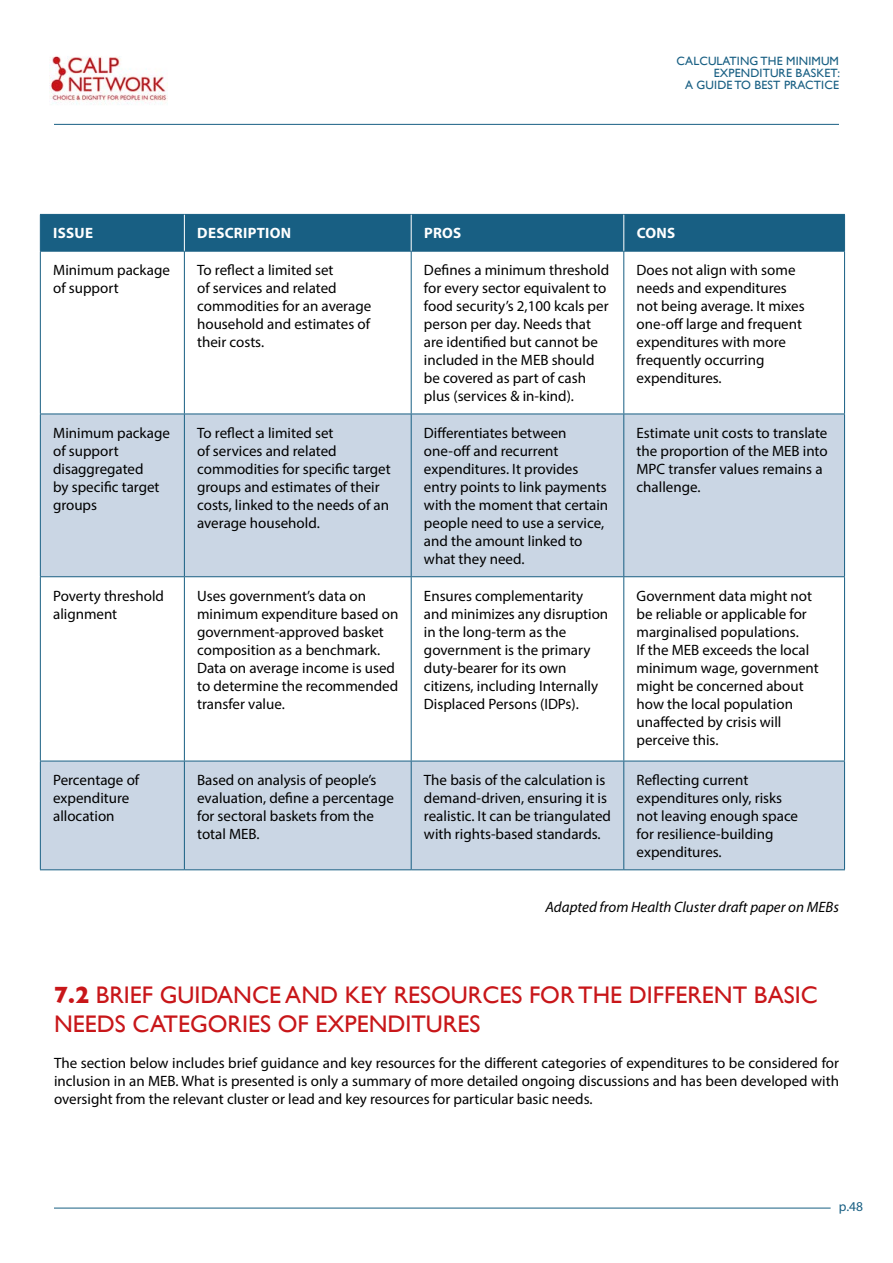
<style>
.page{position:relative;width:893px;height:1263px;background:#fff}
.page>*{position:absolute;margin:0;border:0;box-sizing:border-box;transform-origin:0 0}
.t1{font:24px/28.8px "Gill Sans";color:#c81619}
.t2{font:15px/18px "Myriad Pro";color:#000}
.t3{font:italic 15px "Myriad Pro";color:#000}
.t4{font:700 15px "Myriad Pro";letter-spacing:.02em;color:#fff}
.t5{font:13.5px "Myriad Pro";color:#185f83}
.t6{font:12px/12px "Gill Sans";letter-spacing:.01em;color:#185f83;text-align:right}
.s1{font-weight:700}
</style>
<div class="page">
<div style="left:41px;top:215px;width:803px;height:36px;background:#185f83"></div>
<svg style="left:41px;top:415px;width:803px;height:454px;fill:#cad6e4"></svg>
<hr style="left:40px;top:214px;width:144px;height:1px;background:#185f83">
<hr style="left:40px;top:215px;width:1px;height:36px;background:#185f83">
<hr style="left:184px;top:214px;width:227px;height:1px;background:#185f83">
<hr style="left:411px;top:214px;width:213px;height:1px;background:#185f83">
<hr style="left:624px;top:214px;width:221px;height:1px;background:#185f83">
<hr style="left:844px;top:215px;width:1px;height:36px;background:#185f83">
<hr style="left:40px;top:251px;width:144px;height:1px;background:#185f83">
<hr style="left:40px;top:252px;width:1px;height:162px;background:#185f83">
<hr style="left:184px;top:251px;width:227px;height:1px;background:#185f83">
<hr style="left:184px;top:252px;width:1px;height:162px;background:#185f83">
<hr style="left:411px;top:251px;width:213px;height:1px;background:#185f83">
<hr style="left:411px;top:252px;width:1px;height:162px;background:#185f83">
<hr style="left:624px;top:251px;width:221px;height:1px;background:#185f83">
<hr style="left:623px;top:252px;width:1px;height:162px;background:#185f83">
<hr style="left:844px;top:252px;width:1px;height:162px;background:#185f83">
<hr style="left:40px;top:414px;width:144px;height:1px;background:#185f83">
<hr style="left:40px;top:414px;width:1px;height:162px;background:#185f83">
<hr style="left:184px;top:414px;width:227px;height:1px;background:#185f83">
<hr style="left:184px;top:414px;width:1px;height:162px;background:#185f83">
<hr style="left:411px;top:414px;width:213px;height:1px;background:#185f83">
<hr style="left:411px;top:414px;width:1px;height:162px;background:#185f83">
<hr style="left:624px;top:414px;width:221px;height:1px;background:#185f83">
<hr style="left:623px;top:414px;width:1px;height:162px;background:#185f83">
<hr style="left:844px;top:414px;width:1px;height:162px;background:#185f83">
<hr style="left:40px;top:576px;width:144px;height:1px;background:#185f83">
<hr style="left:40px;top:577px;width:1px;height:184px;background:#185f83">
<hr style="left:184px;top:576px;width:227px;height:1px;background:#185f83">
<hr style="left:184px;top:577px;width:1px;height:184px;background:#185f83">
<hr style="left:411px;top:576px;width:213px;height:1px;background:#185f83">
<hr style="left:411px;top:577px;width:1px;height:184px;background:#185f83">
<hr style="left:624px;top:576px;width:221px;height:1px;background:#185f83">
<hr style="left:623px;top:577px;width:1px;height:184px;background:#185f83">
<hr style="left:844px;top:577px;width:1px;height:184px;background:#185f83">
<hr style="left:40px;top:761px;width:144px;height:1px;background:#185f83">
<hr style="left:40px;top:761px;width:1px;height:108px;background:#185f83">
<hr style="left:184px;top:761px;width:227px;height:1px;background:#185f83">
<hr style="left:184px;top:761px;width:1px;height:108px;background:#185f83">
<hr style="left:411px;top:761px;width:213px;height:1px;background:#185f83">
<hr style="left:411px;top:761px;width:1px;height:108px;background:#185f83">
<hr style="left:624px;top:761px;width:221px;height:1px;background:#185f83">
<hr style="left:623px;top:761px;width:1px;height:108px;background:#185f83">
<hr style="left:844px;top:761px;width:1px;height:108px;background:#185f83">
<hr style="left:40px;top:869px;width:144px;height:1px;background:#185f83">
<hr style="left:184px;top:869px;width:227px;height:1px;background:#185f83">
<hr style="left:411px;top:869px;width:213px;height:1px;background:#185f83">
<hr style="left:624px;top:869px;width:221px;height:1px;background:#185f83">
<hr style="left:184px;top:215px;width:1px;height:36px;background:#fff">
<hr style="left:411px;top:215px;width:1px;height:36px;background:#fff">
<hr style="left:623px;top:215px;width:1px;height:36px;background:#fff">
<img style="left:50px;top:56px;width:118px;height:49px">
<hr style="left:54px;top:124px;width:785px;height:1px;background:#185f83">
<hr style="left:54px;top:1208px;width:777px;height:1px;background:#185f83">
<p class="t6" style="left:676px;top:54px;width:165px">CALCULATING THE MINIMUM<br>EXPENDITURE BASKET:<br>A GUIDE TO BEST PRACTICE</p>
<p class="t4" style="left:53px;top:224px;width:41px">ISSUE</p>
<p class="t4" style="left:197px;top:224px;width:95px">DESCRIPTION</p>
<p class="t4" style="left:424px;top:224px;width:39px">PROS</p>
<p class="t4" style="left:637px;top:224px;width:40px">CONS</p>
<p class="t2" style="left:53px;top:261px;width:118px">Minimum package of support</p>
<p class="t2" style="left:197px;top:261px;width:176px">To reflect a limited set<br>of services and related commodities for an average household and estimates of their costs.</p>
<p class="t2" style="left:424px;top:261px;width:187px">Defines a minimum threshold for every sector equivalent to food security’s 2,100 kcals per person per day. Needs that are identified but cannot be included in the MEB should be covered as part of cash plus (services &amp; in-kind).</p>
<p class="t2" style="left:637px;top:261px;width:170px">Does not align with some needs and expenditures not being average. It mixes one-off large and frequent expenditures with more frequently occurring expenditures.</p>
<p class="t2" style="left:53px;top:424px;width:118px">Minimum package of support disaggregated<br>by specific target groups</p>
<p class="t2" style="left:197px;top:424px;width:195px">To reflect a limited set<br>of services and related commodities for specific target groups and estimates of their costs, linked to the needs of an average household.</p>
<p class="t2" style="left:424px;top:424px;width:186px">Differentiates between one-off and recurrent expenditures. It provides entry points to link payments with the moment that certain people need to use a service, and the amount linked to what they need.</p>
<p class="t2" style="left:637px;top:424px;width:193px">Estimate unit costs to translate the proportion of the MEB into<br>MPC transfer values remains a challenge.</p>
<p class="t2" style="left:53px;top:586px;width:112px">Poverty threshold alignment</p>
<p class="t2" style="left:197px;top:586px;width:203px">Uses government’s data on minimum expenditure based on government-approved basket composition as a benchmark.<br>Data on average income is used to determine the recommended transfer value.</p>
<p class="t2" style="left:424px;top:586px;width:186px">Ensures complementarity and minimizes any disruption in the long-term as the government is the primary duty-bearer for its own citizens, including Internally<br>Displaced Persons (IDPs).</p>
<p class="t2" style="left:637px;top:586px;width:184px">Government data might not be reliable or applicable for marginalised populations.<br>If the MEB exceeds the local minimum wage, government might be concerned about how the local population unaffected by crisis will perceive this.</p>
<p class="t2" style="left:53px;top:771px;width:88px">Percentage of expenditure allocation</p>
<p class="t2" style="left:197px;top:771px;width:198px">Based on analysis of people’s evaluation, define a percentage for sectoral baskets from the total MEB.</p>
<p class="t2" style="left:424px;top:771px;width:189px">The basis of the calculation is demand-driven, ensuring it is realistic. It can be triangulated with rights-based standards.</p>
<p class="t2" style="left:637px;top:771px;width:163px">Reflecting current expenditures only, risks not leaving enough space for resilience-building expenditures.</p>
<p class="t3" style="left:546px;top:898px;width:295px">Adapted from Health Cluster draft paper on MEBs</p>
<h1 class="t1" style="left:54px;top:980px;width:765px"><span class="s1">7.2</span> BRIEF GUIDANCE AND KEY RESOURCES FOR THE DIFFERENT BASIC<br>NEEDS CATEGORIES OF EXPENDITURES</h1>
<p class="t2" style="left:54px;top:1054px;width:786px;text-align:justify">The section below includes brief guidance and key resources for the different categories of expenditures to be considered for inclusion in an MEB. What is presented is only a summary of more detailed ongoing discussions and has been developed with oversight from the relevant cluster or lead and key resources for particular basic needs.</p>
<p class="t5" style="left:839px;top:1198px;width:26px">p.48</p>
</div>
